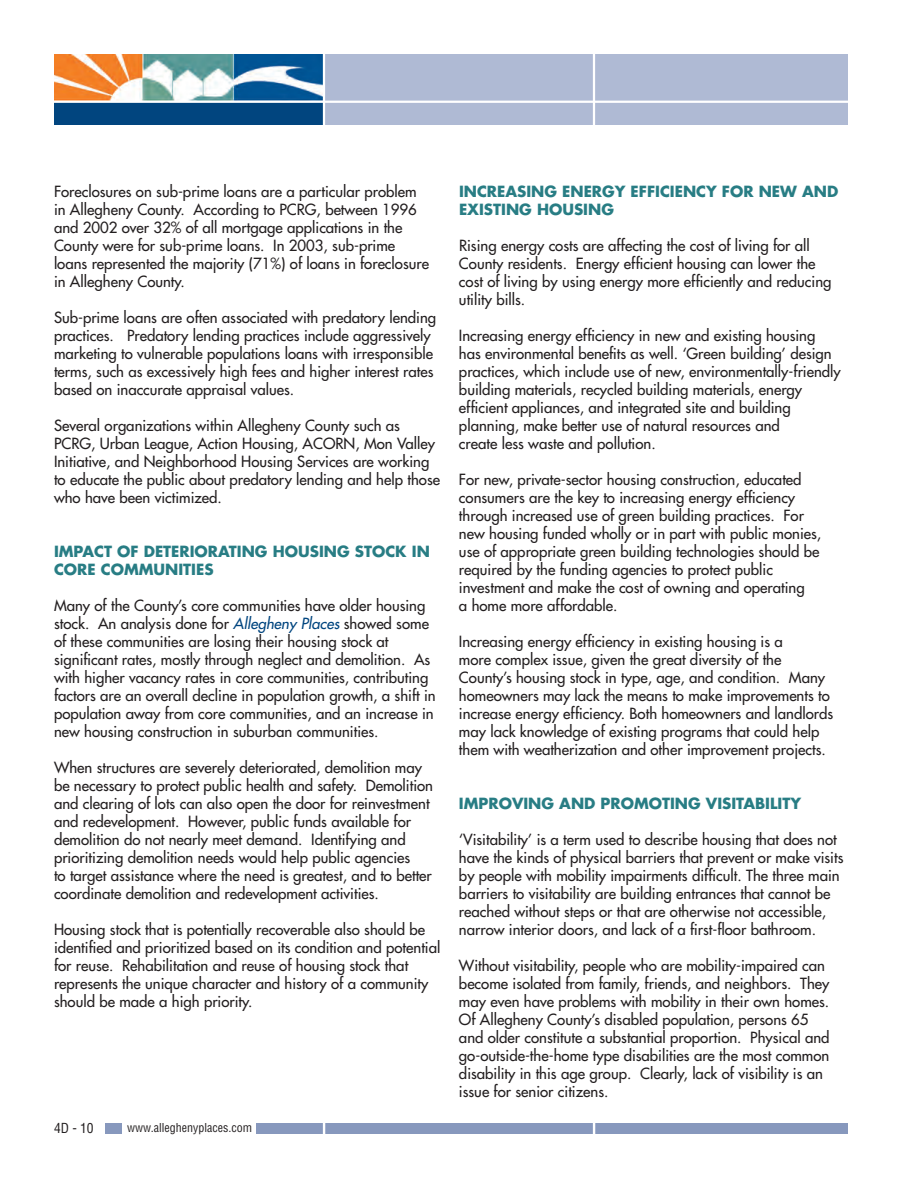
<style>
.page{position:relative;width:918px;height:1188px;background:#fff}
.page>*{position:absolute;margin:0;border:0;box-sizing:border-box;transform-origin:0 0}
.t1{font:500 15px/18px "Futura Std";color:#231f20}
.t2{font:700 15px/18px "Futura Std";color:#287d84}
.t3{font:condensed 13.5px "Helvetica";color:#231f20}
.t4{font:condensed 12px "Helvetica";color:#231f20}
.s1{font-style:italic;color:#01457f}
</style>
<div class="page">
<div style="left:54px;top:101px;width:270px;height:24px;background:#01457f"></div>
<div style="left:324px;top:54px;width:524px;height:71px;background:#afbad4"></div>
<img style="left:54px;top:54px;width:269px;height:47px">
<div style="left:256px;top:1124px;width:592px;height:10px;background:#8798bd"></div>
<hr style="left:593px;top:52px;width:2px;height:75px;background:#fff">
<svg style="left:323px;top:1124px;width:2px;height:10px"></svg>
<hr style="left:323px;top:52px;width:2px;height:76px;background:#fff">
<hr style="left:53px;top:101px;width:805px;height:2px;background:#fff">
<svg style="left:593px;top:1124px;width:2px;height:10px"></svg>
<div style="left:105px;top:1124px;width:17px;height:10px;background:#8798bd"></div>
<p class="t1" style="left:54px;top:184px;width:377px">Foreclosures on sub-prime loans are a particular problem in Allegheny County. According to PCRG, between 1996 and 2002 over 32% of all mortgage applications in the County were for sub-prime loans. In 2003, sub-prime loans represented the majority (71%) of loans in foreclosure in Allegheny County.</p>
<p class="t1" style="left:54px;top:310px;width:384px">Sub-prime loans are often associated with predatory lending practices. Predatory lending practices include aggressively marketing to vulnerable populations loans with irresponsible terms, such as excessively high fees and higher interest rates based on inaccurate appraisal values.</p>
<p class="t1" style="left:54px;top:418px;width:388px">Several organizations within Allegheny County such as PCRG, Urban League, Action Housing, ACORN, Mon Valley Initiative, and Neighborhood Housing Services are working to educate the public about predatory lending and help those who have been victimized.</p>
<p class="t2" style="left:54px;top:544px;width:377px">IMPACT OF DETERIORATING HOUSING STOCK IN<br>CORE COMMUNITIES</p>
<p class="t1" style="left:54px;top:598px;width:383px">Many of the County’s core communities have older housing stock. An analysis done for <span class="s1">Allegheny Places</span> showed some of these communities are losing their housing stock at significant rates, mostly through neglect and demolition. As with higher vacancy rates in core communities, contributing factors are an overall decline in population growth, a shift in population away from core communities, and an increase in new housing construction in suburban communities.</p>
<p class="t1" style="left:54px;top:760px;width:381px">When structures are severely deteriorated, demolition may be necessary to protect public health and safety. Demolition and clearing of lots can also open the door for reinvestment and redevelopment. However, public funds available for demolition do not nearly meet demand. Identifying and prioritizing demolition needs would help public agencies<br>to target assistance where the need is greatest, and to better coordinate demolition and redevelopment activities.</p>
<p class="t1" style="left:54px;top:922px;width:388px">Housing stock that is potentially recoverable also should be identified and prioritized based on its condition and potential for reuse. Rehabilitation and reuse of housing stock that represents the unique character and history of a community should be made a high priority.</p>
<p class="t3" style="left:54px;top:1123px;width:41px">4D - 10</p>
<p class="t4" style="left:127px;top:1123px;width:126px">www.alleghenyplaces.com</p>
<p class="t2" style="left:459px;top:184px;width:381px">INCREASING ENERGY EFFICIENCY FOR NEW AND<br>EXISTING HOUSING</p>
<p class="t1" style="left:459px;top:238px;width:374px">Rising energy costs are affecting the cost of living for all County residents. Energy efficient housing can lower the cost of living by using energy more efficiently and reducing utility bills.</p>
<p class="t1" style="left:459px;top:328px;width:383px">Increasing energy efficiency in new and existing housing has environmental benefits as well. ‘Green building’ design practices, which include use of new, environmentally-friendly building materials, recycled building materials, energy efficient appliances, and integrated site and building planning, make better use of natural resources and<br>create less waste and pollution.</p>
<p class="t1" style="left:459px;top:472px;width:364px">For new, private-sector housing construction, educated consumers are the key to increasing energy efficiency through increased use of green building practices. For new housing funded wholly or in part with public monies, use of appropriate green building technologies should be required by the funding agencies to protect public investment and make the cost of owning and operating<br>a home more affordable.</p>
<p class="t1" style="left:459px;top:634px;width:376px">Increasing energy efficiency in existing housing is a<br>more complex issue, given the great diversity of the County’s housing stock in type, age, and condition. Many homeowners may lack the means to make improvements to increase energy efficiency. Both homeowners and landlords may lack knowledge of existing programs that could help them with weatherization and other improvement projects.</p>
<p class="t2" style="left:459px;top:796px;width:344px">IMPROVING AND PROMOTING VISITABILITY</p>
<p class="t1" style="left:459px;top:832px;width:386px">‘Visitability’ is a term used to describe housing that does not have the kinds of physical barriers that prevent or make visits by people with mobility impairments difficult. The three main barriers to visitability are building entrances that cannot be reached without steps or that are otherwise not accessible, narrow interior doors, and lack of a first-floor bathroom.</p>
<p class="t1" style="left:459px;top:958px;width:372px">Without visitability, people who are mobility-impaired can become isolated from family, friends, and neighbors. They may even have problems with mobility in their own homes.<br>Of Allegheny County’s disabled population, persons 65 and older constitute a substantial proportion. Physical and go-outside-the-home type disabilities are the most common disability in this age group. Clearly, lack of visibility is an issue for senior citizens.</p>
</div>
